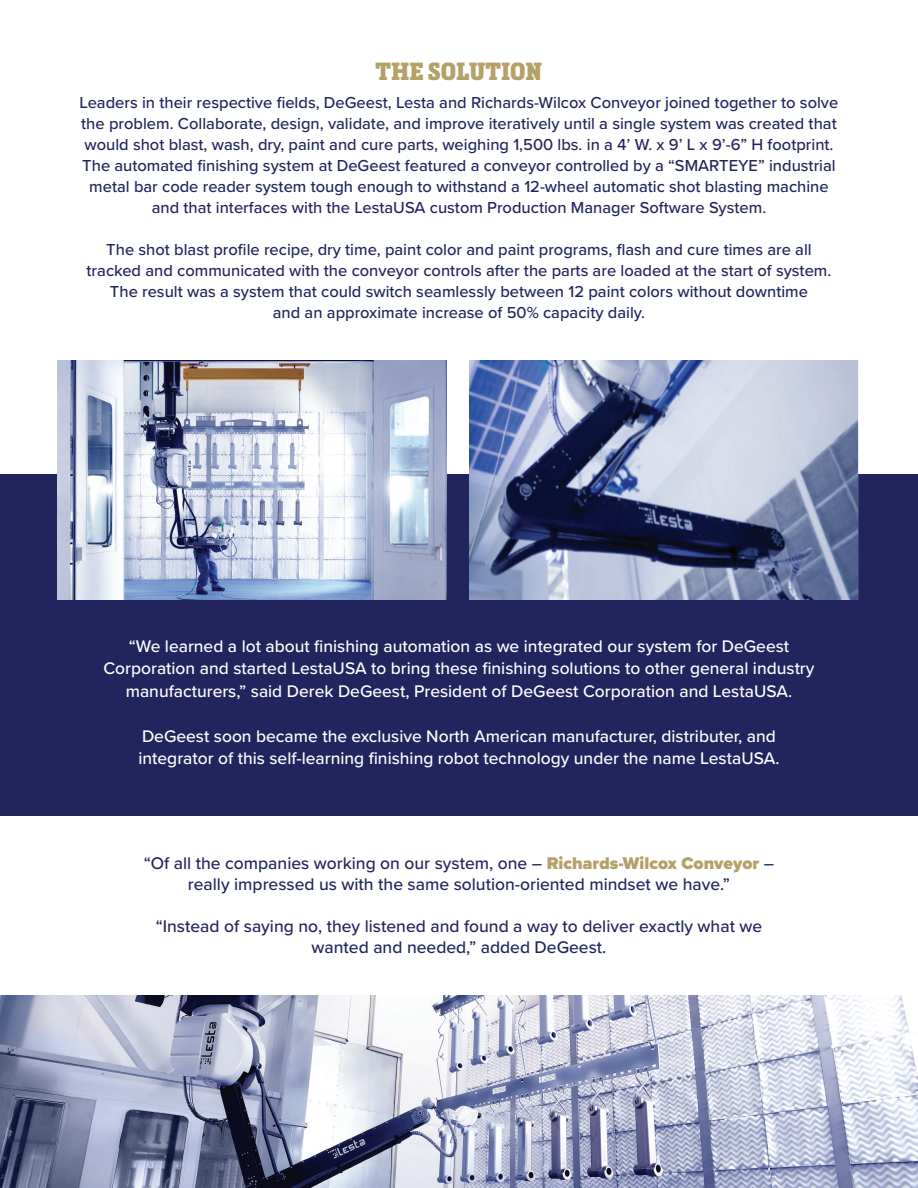
<style>
.page{position:relative;width:918px;height:1188px;background:#fff}
.page>*{position:absolute;margin:0;border:0;box-sizing:border-box;transform-origin:0 0}
.t1{font:900 24.45px "Metronic Slab Narrow";color:#b4a167}
.t2{font:500 17.4px/22.5px "Proxima Nova";color:#fff;text-align:center}
.t3{font:500 17.4px/21px "Proxima Nova";color:#22255d;text-align:center}
.t4{font:500 16.5px/21px "Proxima Nova";color:#22255d;text-align:center}
.s1{font-weight:900;color:#b4a167}
</style>
<div class="page">
<div style="left:0;top:475px;width:918px;height:341px;background:#22255d"></div>
<img style="left:57px;top:361px;width:389px;height:238px">
<img style="left:469px;top:361px;width:389px;height:238px">
<img style="left:0;top:996px;width:918px;height:192px">
<h1 class="t1" style="left:376px;top:56px;width:168px">THE SOLUTION</h1>
<p class="t4" style="left:80px;top:91px;width:760px">Leaders in their respective fields, DeGeest, Lesta and Richards-Wilcox Conveyor joined together to solve the problem. Collaborate, design, validate, and improve iteratively until a single system was created that would shot blast, wash, dry, paint and cure parts, weighing 1,500 lbs. in a 4’ W. x 9’ L x 9’-6” H footprint.<br>The automated finishing system at DeGeest featured a conveyor controlled by a “SMARTEYE” industrial metal bar code reader system tough enough to withstand a 12-wheel automatic shot blasting machine and that interfaces with the LestaUSA custom Production Manager Software System.</p>
<p class="t4" style="left:87px;top:238px;width:746px">The shot blast profile recipe, dry time, paint color and paint programs, flash and cure times are all tracked and communicated with the conveyor controls after the parts are loaded at the start of system.<br>The result was a system that could switch seamlessly between 12 paint colors without downtime<br>and an approximate increase of 50% capacity daily.</p>
<p class="t2" style="left:103px;top:634px;width:713px">“We learned a lot about finishing automation as we integrated our system for DeGeest<br>Corporation and started LestaUSA to bring these finishing solutions to other general industry manufacturers,” said Derek DeGeest, President of DeGeest Corporation and LestaUSA.</p>
<p class="t2" style="left:138px;top:724px;width:643px;text-align:left">DeGeest soon became the exclusive North American manufacturer, distributer, and integrator of this self-learning finishing robot technology under the name LestaUSA.</p>
<p class="t3" style="left:144px;top:852px;width:632px">“Of all the companies working on our system, one – <span class="s1">Richards-Wilcox Conveyor</span> – really impressed us with the same solution-oriented mindset we have.”</p>
<p class="t3" style="left:156px;top:915px;width:608px">“Instead of saying no, they listened and found a way to deliver exactly what we wanted and needed,” added DeGeest.</p>
</div>
